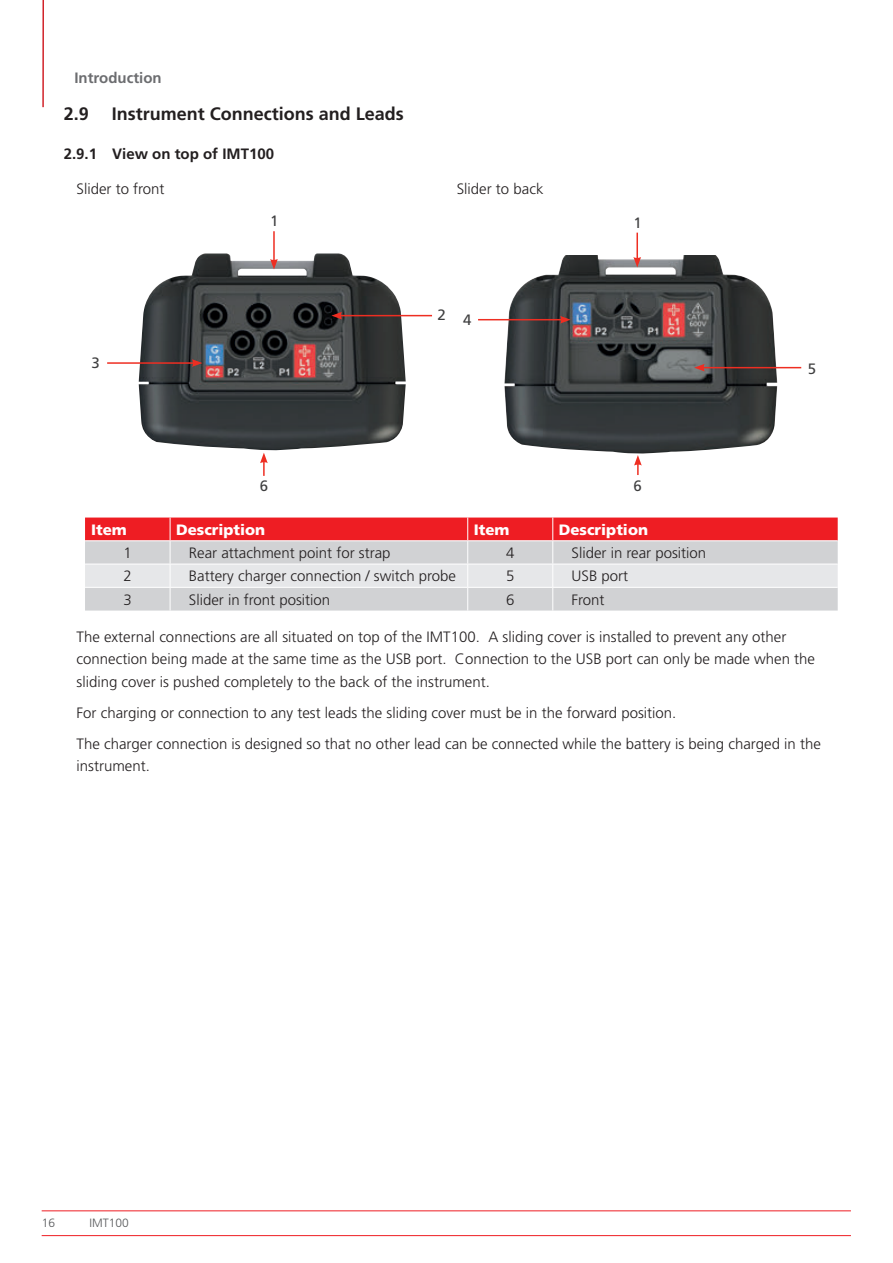
<style>
.page{position:relative;width:893px;height:1263px;background:#fff}
.page>*{position:absolute;margin:0;border:0;box-sizing:border-box;transform-origin:0 0}
.t1{font:700 18px "Frutiger LT Pro";color:#231f20}
.t2{font:300 15px/22.5px "Frutiger LT Pro";color:#231f20}
.t3{font:900 15px "Frutiger LT Pro";color:#fff}
.t4{font:700 15px "Frutiger LT Pro";color:#231f20}
.t5{font:700 15px "Frutiger LT Pro";color:#6c6d70}
.t6{font:15px "Frutiger LT Pro";color:#3e3e3f}
.t7{font:300 12px "Frutiger LT Pro";color:#57585a}
</style>
<div class="page">
<hr style="left:42px;top:1210px;width:809px;height:1px;background:#ee1d23">
<hr style="left:42px;top:1235px;width:809px;height:1px;background:#ee1d23">
<hr style="left:42px;top:0;width:2px;height:107px;background:#d1232a">
<img style="left:139px;top:253px;width:267px;height:198px">
<hr style="left:273px;top:231px;width:2px;height:30px;background:#ee2e22">
<svg style="left:270px;top:259px;width:8px;height:10px"></svg>
<svg style="left:260px;top:453px;width:8px;height:23px"></svg>
<hr style="left:340px;top:315px;width:92px;height:1px;background:#ee2e22">
<svg style="left:331px;top:312px;width:11px;height:7px"></svg>
<hr style="left:107px;top:362px;width:87px;height:2px;background:#ee2e22">
<svg style="left:192px;top:359px;width:10px;height:8px"></svg>
<img style="left:504px;top:255px;width:273px;height:199px">
<svg style="left:634px;top:455px;width:8px;height:20px"></svg>
<hr style="left:702px;top:367px;width:99px;height:1px;background:#ee2e22">
<svg style="left:694px;top:364px;width:11px;height:7px"></svg>
<hr style="left:478px;top:319px;width:84px;height:1px;background:#ee2e22">
<svg style="left:560px;top:316px;width:11px;height:7px"></svg>
<hr style="left:636px;top:233px;width:2px;height:26px;background:#ee2e22">
<svg style="left:633px;top:257px;width:8px;height:10px"></svg>
<svg style="left:85px;top:517px;width:753px;height:93px;background:#dfadaf"></svg>
<p class="t5" style="left:74px;top:68px;width:89px">Introduction</p>
<p class="t1" style="left:64px;top:103px;width:27px">2.9</p>
<p class="t1" style="left:112px;top:103px;width:294px">Instrument Connections and Leads</p>
<p class="t4" style="left:64px;top:145px;width:212px">2.9.1 View on top of IMT100</p>
<p class="t2" style="left:77px;top:178px;width:90px">Slider to front</p>
<p class="t2" style="left:457px;top:178px;width:88px">Slider to back</p>
<p class="t6" style="left:270px;top:212px;width:10px">1</p>
<p class="t6" style="left:92px;top:354px;width:10px">3</p>
<p class="t6" style="left:260px;top:477px;width:10px">6</p>
<p class="t6" style="left:438px;top:306px;width:10px">2</p>
<p class="t6" style="left:463px;top:311px;width:10px">4</p>
<p class="t6" style="left:633px;top:214px;width:10px">1</p>
<p class="t6" style="left:633px;top:477px;width:10px">6</p>
<p class="t6" style="left:808px;top:360px;width:10px">5</p>
<p class="t3" style="left:91px;top:520px;width:37px">Item</p>
<p class="t3" style="left:176px;top:520px;width:91px">Description</p>
<p class="t3" style="left:474px;top:520px;width:37px">Item</p>
<p class="t3" style="left:559px;top:520px;width:91px">Description</p>
<p class="t2" style="left:123px;top:542px;width:10px">1</p>
<p class="t2" style="left:189px;top:542px;width:203px">Rear attachment point for strap</p>
<p class="t2" style="left:506px;top:542px;width:10px">4</p>
<p class="t2" style="left:572px;top:542px;width:136px">Slider in rear position</p>
<p class="t2" style="left:123px;top:565px;width:10px">2</p>
<p class="t2" style="left:189px;top:565px;width:269px">Battery charger connection / switch probe</p>
<p class="t2" style="left:506px;top:565px;width:10px">5</p>
<p class="t2" style="left:572px;top:565px;width:58px">USB port</p>
<p class="t2" style="left:123px;top:588px;width:10px">3</p>
<p class="t2" style="left:189px;top:588px;width:143px">Slider in front position</p>
<p class="t2" style="left:506px;top:588px;width:10px">6</p>
<p class="t2" style="left:572px;top:588px;width:35px">Front</p>
<p class="t2" style="left:77px;top:625px;width:740px">The external connections are all situated on top of the IMT100. A sliding cover is installed to prevent any other connection being made at the same time as the USB port. Connection to the USB port can only be made when the sliding cover is pushed completely to the back of the instrument.</p>
<p class="t2" style="left:77px;top:697px;width:746px;line-height:31px">For charging or connection to any test leads the sliding cover must be in the forward position.<br>The charger connection is designed so that no other lead can be connected while the battery is being charged in the</p>
<p class="t2" style="left:77px;top:755px;width:75px">instrument.</p>
<p class="t7" style="left:42px;top:1216px;width:15px">16</p>
<p class="t7" style="left:89px;top:1216px;width:41px">IMT100</p>
</div>
